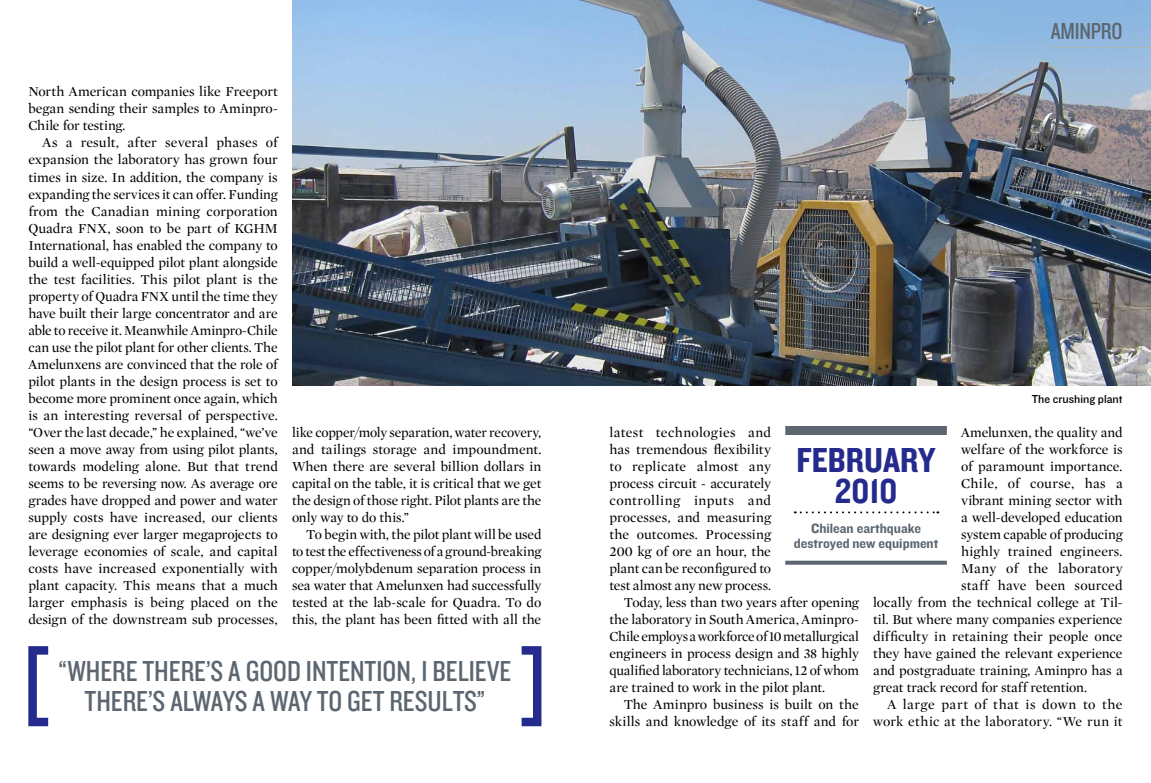
<style>
.page{position:relative;width:1151px;height:783px;background:#fff}
.page>*{position:absolute;margin:0;border:0;box-sizing:border-box;transform-origin:0 0}
.t1{font:36px/31px "Knockout HTF50 Welterweight";color:#252b8d;text-align:center}
.t2{font:30px/30px "Knockout HTF29 Junior Liteweight";color:#5c6670;text-align:center}
.t3{font:24px "Knockout HTF29 Junior Liteweight";letter-spacing:-.01em;color:#5c6670}
.t4{font:14px/17px "Mercury Display Roman";color:#000;text-align:justify}
.t5{font:14px "Mercury Display Roman";letter-spacing:.02em;color:#000}
.t6{font:14px "Mercury Display Roman";letter-spacing:.025em;color:#000}
.t7{font:14px "Mercury Display Roman";letter-spacing:-.02em;color:#000}
.t8{font:14px/15px "Knockout HTF51 Middleweight";color:#5c6670;text-align:center}
.t9{font:14px "Mercury Display Roman";letter-spacing:.035em;color:#000}
.t10{font:14px "Mercury Display Roman";letter-spacing:.03em;color:#000}
.t11{font:12px "Knockout HTF31 Junior Middlewt";color:#000}
</style>
<div class="page">
<img style="left:292px;top:0;width:859px;height:385px">
<hr style="left:1050px;top:47px;width:101px;height:1px;background:#adb3b8">
<div style="left:785px;top:426px;width:162px;height:9px;background:#5c6670"></div>
<svg style="left:795px;top:511px;width:143px;height:2px"></svg>
<svg style="left:785px;top:560px;width:162px;height:4px"></svg>
<svg style="left:28px;top:646px;width:20px;height:80px"></svg>
<svg style="left:522px;top:646px;width:19px;height:80px"></svg>
<p class="t4" style="left:28px;top:83px;width:251px">North American companies like Freeport began sending their samples to Aminpro-Chile for testing.</p>
<p class="t4" style="left:28px;top:134px;width:251px;text-indent:14px">As a result, after several phases of expansion the laboratory has grown four times in size. In addition, the company is expanding the services it can offer. Funding from the Canadian mining corporation Quadra FNX, soon to be part of KGHM International, has enabled the company to build a well-equipped pilot plant alongside the test facilities. This pilot plant is the property of Quadra FNX until the time they have built their large concentrator and are able to receive it. Meanwhile Aminpro-Chile can use the pilot plant for other clients. The Amelunxens are convinced that the role of pilot plants in the design process is set to become more prominent once again, which is an interesting reversal of perspective. “Over the last decade,” he explained, “we’ve seen a move away from using pilot plants, towards modeling alone. But that trend seems to be reversing now. As average ore grades have dropped and power and water supply costs have increased, our clients are designing ever larger megaprojects to leverage economies of scale, and capital costs have increased exponentially with plant capacity. This means that a much larger emphasis is being placed on the design of the downstream sub processes,</p>
<p class="t4" style="left:292px;top:423px;width:251px">like copper/moly separation, water recovery, and tailings storage and impoundment.<br>When there are several billion dollars in capital on the table, it is critical that we get the design of those right. Pilot plants are the only way to do this.”</p>
<p class="t4" style="left:292px;top:525px;width:251px;text-indent:14px">To begin with, the pilot plant will be used to test the effectiveness of a ground-breaking copper/molybdenum separation process in sea water that Amelunxen had successfully tested at the lab-scale for Quadra. To do this, the plant has been fitted with all the</p>
<h2 class="t2" style="left:58px;top:656px;width:454px">“WHERE THERE’S A GOOD INTENTION, I BELIEVE<br>THERE’S ALWAYS A WAY TO GET RESULTS”</h2>
<h3 class="t3" style="left:1051px;top:18px;width:73px">AMINPRO</h3>
<p class="t11" style="left:1032px;top:392px;width:92px">The crushing plant</p>
<p class="t6" style="left:609px;top:424px;width:163px">latest technologies and</p>
<p class="t4" style="left:609px;top:440px;width:163px">has tremendous flexibility</p>
<p class="t4" style="left:609px;top:457px;width:163px">to replicate almost any</p>
<p class="t4" style="left:609px;top:474px;width:163px">process circuit - accurately</p>
<p class="t10" style="left:609px;top:492px;width:163px">controlling inputs and</p>
<p class="t4" style="left:609px;top:508px;width:163px">processes, and measuring</p>
<p class="t4" style="left:609px;top:525px;width:163px">the outcomes. Processing</p>
<p class="t4" style="left:609px;top:542px;width:163px">200 kg of ore an hour, the</p>
<p class="t4" style="left:609px;top:559px;width:163px">plant can be reconfigured to</p>
<p class="t4" style="left:609px;top:576px;width:163px">test almost any new process.</p>
<p class="t4" style="left:624px;top:593px;width:237px">Today, less than two years after opening</p>
<p class="t4" style="left:609px;top:610px;width:251px">the laboratory in South America, Aminpro-</p>
<p class="t7" style="left:609px;top:628px;width:251px">Chile employs a workforce of 10 metallurgical</p>
<p class="t4" style="left:609px;top:644px;width:251px">engineers in process design and 38 highly</p>
<p class="t4" style="left:609px;top:661px;width:251px">qualified laboratory technicians, 12 of whom</p>
<p class="t4" style="left:609px;top:678px;width:217px">are trained to work in the pilot plant.</p>
<p class="t4" style="left:624px;top:695px;width:237px">The Aminpro business is built on the</p>
<p class="t4" style="left:609px;top:712px;width:251px">skills and knowledge of its staff and for</p>
<p class="t4" style="left:961px;top:423px;width:163px">Amelunxen, the quality and</p>
<p class="t4" style="left:961px;top:440px;width:163px">welfare of the workforce is</p>
<p class="t4" style="left:961px;top:457px;width:163px">of paramount importance.</p>
<p class="t6" style="left:961px;top:475px;width:163px">Chile, of course, has a</p>
<p class="t4" style="left:961px;top:491px;width:163px">vibrant mining sector with</p>
<p class="t4" style="left:961px;top:508px;width:163px">a well-developed education</p>
<p class="t4" style="left:961px;top:525px;width:163px">system capable of producing</p>
<p class="t4" style="left:961px;top:542px;width:163px">highly trained engineers.</p>
<p class="t4" style="left:961px;top:559px;width:163px">Many of the laboratory</p>
<p class="t5" style="left:961px;top:577px;width:163px">staff have been sourced</p>
<p class="t4" style="left:873px;top:593px;width:251px">locally from the technical college at Til-</p>
<p class="t4" style="left:873px;top:610px;width:251px">til. But where many companies experience</p>
<p class="t4" style="left:873px;top:627px;width:251px">difficulty in retaining their people once</p>
<p class="t4" style="left:873px;top:644px;width:251px">they have gained the relevant experience</p>
<p class="t4" style="left:873px;top:661px;width:251px">and postgraduate training, Aminpro has a</p>
<p class="t4" style="left:873px;top:678px;width:215px">great track record for staff retention.</p>
<p class="t9" style="left:887px;top:696px;width:237px">A large part of that is down to the</p>
<p class="t5" style="left:873px;top:713px;width:251px">work ethic at the laboratory. “We run it</p>
<h1 class="t1" style="left:796px;top:445px;width:141px">FEBRUARY<br>2010</h1>
<p class="t8" style="left:794px;top:521px;width:146px">Chilean earthquake destroyed new equipment</p>
</div>
